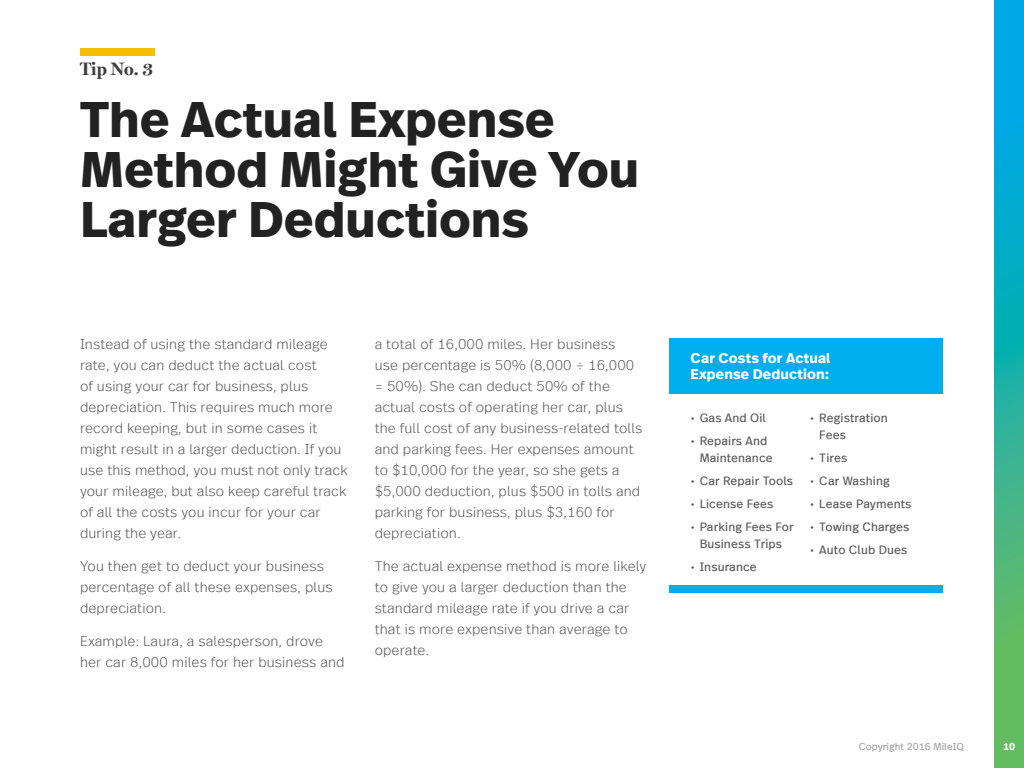
<style>
.page{position:relative;width:1024px;height:768px;background:#fff}
.page>*{position:absolute;margin:0;border:0;box-sizing:border-box;transform-origin:0 0}
.t1{font:700 50px/50px "Real Text OT";color:#222}
.t2{font:700 18px "Miller Display";color:#3d3d3d}
.t3{font:300 14px/21px "Real Text Offc";letter-spacing:.01em;color:#585858}
.t4{font:700 14px/16px "Real Text Offc";letter-spacing:.01em;color:#fff}
.t5{font:12px/17px "Real Text Offc";letter-spacing:.01em;color:#585858}
.t6{font:10px "Real Text Offc";color:#a2a2a2}
.t7{font:700 10px "Real Text Offc";color:#fff}
</style>
<div class="page">
<svg style="left:994px;top:0;width:30px;height:768px;background:#28b1a4"></svg>
<div style="left:80px;top:48px;width:75px;height:8px;background:#f6be00"></div>
<div style="left:669px;top:338px;width:274px;height:56px;background:#00aeef"></div>
<div style="left:669px;top:585px;width:274px;height:8px;background:#00aeef"></div>
<p class="t2" style="left:80px;top:58px;width:74px">Tip No. 3</p>
<h1 class="t1" style="left:80px;top:95px;width:561px">The Actual Expense<br>Method Might Give You<br>Larger Deductions</h1>
<p class="t3" style="left:80px;top:334px;width:269px">Instead of using the standard mileage rate, you can deduct the actual cost<br>of using your car for business, plus depreciation. This requires much more record keeping, but in some cases it might result in a larger deduction. If you use this method, you must not only track your mileage, but also keep careful track of all the costs you incur for your car during the year.</p>
<p class="t3" style="left:80px;top:556px;width:254px">You then get to deduct your business percentage of all these expenses, plus depreciation.</p>
<p class="t3" style="left:80px;top:631px;width:266px">Example: Laura, a salesperson, drove her car 8,000 miles for her business and</p>
<p class="t3" style="left:375px;top:334px;width:269px">a total of 16,000 miles. Her business<br>use percentage is 50% (8,000 ÷ 16,000 = 50%). She can deduct 50% of the actual costs of operating her car, plus the full cost of any business-related tolls and parking fees. Her expenses amount to $10,000 for the year, so she gets a $5,000 deduction, plus $500 in tolls and parking for business, plus $3,160 for depreciation.</p>
<p class="t3" style="left:375px;top:556px;width:273px">The actual expense method is more likely to give you a larger deduction than the standard mileage rate if you drive a car that is more expensive than average to operate.</p>
<p class="t4" style="left:691px;top:350px;width:141px">Car Costs for Actual<br>Expense Deduction:</p>
<p class="t5" style="left:691px;top:409px;width:77px">• Gas And Oil</p>
<p class="t5" style="left:700px;top:432px;width:75px;text-indent:-9px">• Repairs And<br>Maintenance</p>
<p class="t5" style="left:691px;top:472px;width:104px">• Car Repair Tools</p>
<p class="t5" style="left:691px;top:495px;width:84px">• License Fees</p>
<p class="t5" style="left:691px;top:518px;width:105px;text-align:center">• Parking Fees For<br>Business Trips</p>
<p class="t5" style="left:691px;top:558px;width:68px">• Insurance</p>
<p class="t5" style="left:819px;top:409px;width:70px;text-indent:-9px">• Registration<br>Fees</p>
<p class="t5" style="left:810px;top:449px;width:38px">• Tires</p>
<p class="t5" style="left:810px;top:472px;width:81px">• Car Washing</p>
<p class="t5" style="left:810px;top:495px;width:103px">• Lease Payments</p>
<p class="t5" style="left:810px;top:518px;width:100px">• Towing Charges</p>
<p class="t5" style="left:810px;top:541px;width:99px">• Auto Club Dues</p>
<p class="t6" style="left:859px;top:740px;width:107px">Copyright 2016 MileIQ</p>
<p class="t7" style="left:1003px;top:740px;width:13px">10</p>
</div>
